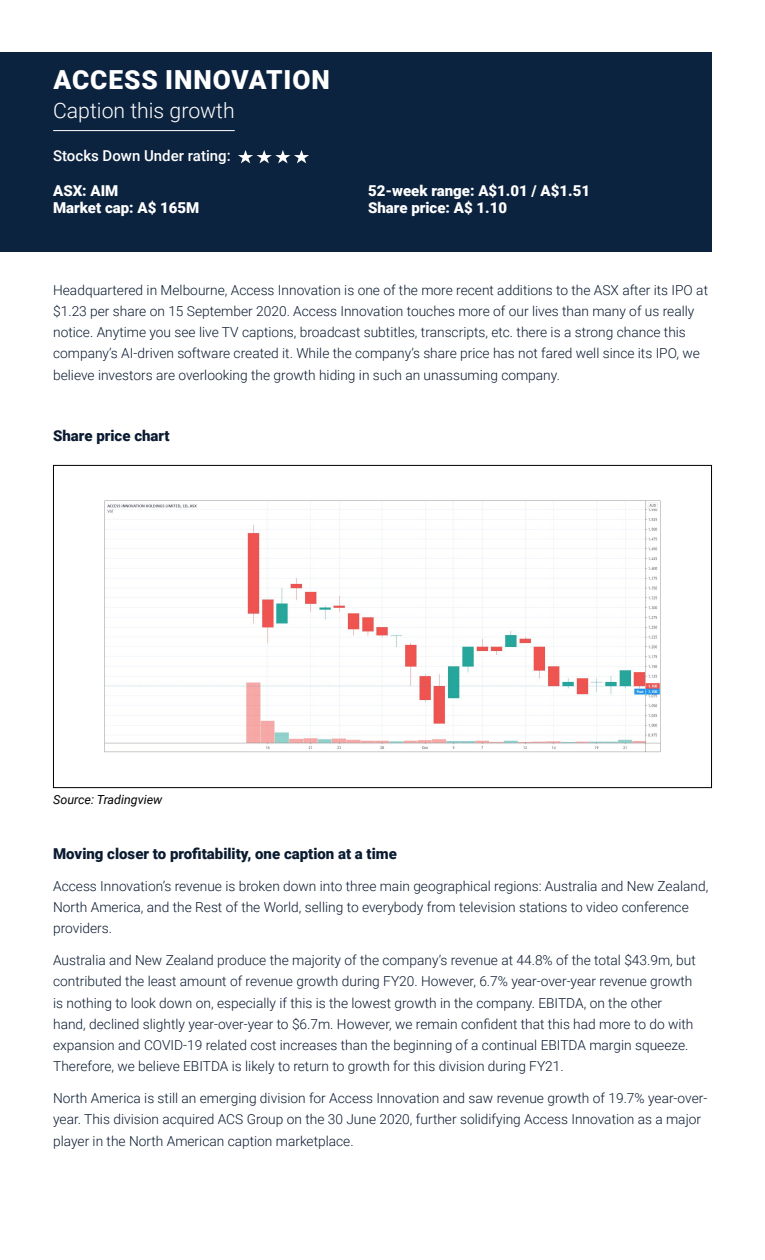
<style>
.page{position:relative;width:765px;height:1260px;background:#fff}
.page>*{position:absolute;margin:0;border:0;box-sizing:border-box;transform-origin:0 0}
.t1{font:900 26.25px "Roboto";letter-spacing:.035em;color:#fff}
.t2{font:300 21.25px "Roboto";color:#fff}
.t3{font:900 15px "Roboto";color:#fff}
.t4{font:900 15px "Roboto";color:#0b1b31}
.t5{font:500 15px "Roboto";color:#fff}
.t6{font:300 13.75px/21.2px "Roboto";color:#0b1b31}
.t7{font:italic 12.5px "Roboto";color:#000}
</style>
<div class="page">
<div style="left:0;top:52px;width:712px;height:200px;background:#0c233f"></div>
<hr style="left:53px;top:130px;width:182px;height:1px;background:#fff">
<img style="left:105px;top:501px;width:555px;height:251px">
<svg style="left:238px;top:150px;width:71px;height:13px"></svg>
<h1 class="t1" style="left:54px;top:62px;width:278px">ACCESS INNOVATION</h1>
<h2 class="t2" style="left:53px;top:96px;width:183px">Caption this growth</h2>
<p class="t5" style="left:53px;top:145px;width:179px">Stocks Down Under rating:</p>
<p class="t3" style="left:53px;top:180px;width:67px">ASX: AIM</p>
<p class="t3" style="left:368px;top:180px;width:223px">52-week range: A$1.01 / A$1.51</p>
<p class="t3" style="left:53px;top:197px;width:148px">Market cap: A$ 165M</p>
<p class="t3" style="left:368px;top:197px;width:140px">Share price: A$ 1.10</p>
<p class="t6" style="left:53px;top:279px;width:656px">Headquartered in Melbourne, Access Innovation is one of the more recent additions to the ASX after its IPO at $1.23 per share on 15 September 2020. Access Innovation touches more of our lives than many of us really notice. Anytime you see live TV captions, broadcast subtitles, transcripts, etc. there is a strong chance this company’s AI-driven software created it. While the company’s share price has not fared well since its IPO, we believe investors are overlooking the growth hiding in such an unassuming company.</p>
<p class="t4" style="left:53px;top:425px;width:118px">Share price chart</p>
<p class="t7" style="left:53px;top:791px;width:111px">Source: Tradingview</p>
<p class="t4" style="left:53px;top:843px;width:345px">Moving closer to profitability, one caption at a time</p>
<p class="t6" style="left:53px;top:875px;width:657px">Access Innovation’s revenue is broken down into three main geographical regions: Australia and New Zealand,<br>North America, and the Rest of the World, selling to everybody from television stations to video conference providers.</p>
<p class="t6" style="left:53px;top:949px;width:644px">Australia and New Zealand produce the majority of the company’s revenue at 44.8% of the total $43.9m, but contributed the least amount of revenue growth during FY20. However, 6.7% year-over-year revenue growth is nothing to look down on, especially if this is the lowest growth in the company. EBITDA, on the other hand, declined slightly year-over-year to $6.7m. However, we remain confident that this had more to do with expansion and COVID-19 related cost increases than the beginning of a continual EBITDA margin squeeze.<br>Therefore, we believe EBITDA is likely to return to growth for this division during FY21.</p>
<p class="t6" style="left:53px;top:1087px;width:656px">North America is still an emerging division for Access Innovation and saw revenue growth of 19.7% year-over&shy;year. This division acquired ACS Group on the 30 June 2020, further solidifying Access Innovation as a major player in the North American caption marketplace.</p>
</div>
